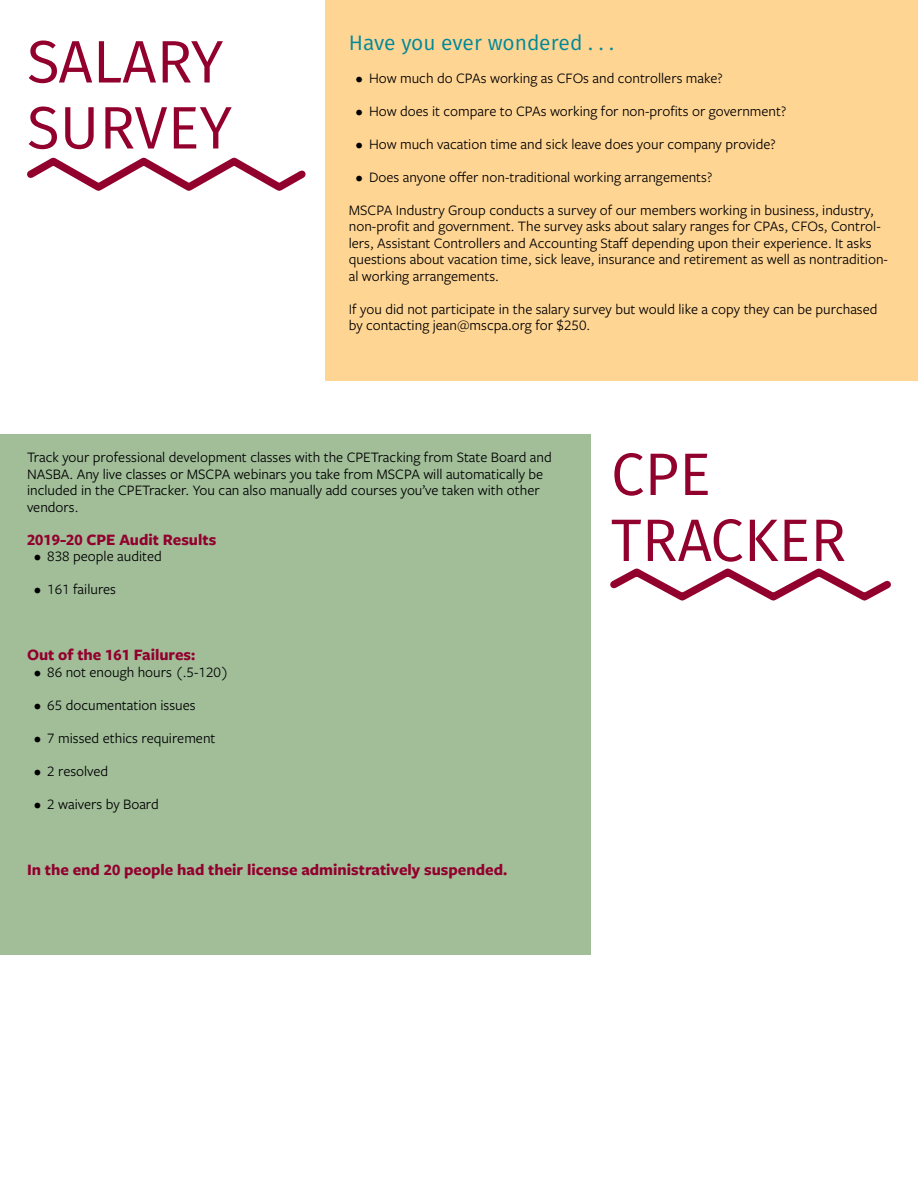
<style>
.page{position:relative;width:918px;height:1188px;background:#fff}
.page>*{position:absolute;margin:0;border:0;box-sizing:border-box;transform-origin:0 0}
.t1{font:60px/66px "Fira Sans";color:#92002d}
.t2{font:21px "Fira Sans";letter-spacing:-.01em;color:#008998}
.t3{font:700 16.5px "Freight Sans Pro";color:#92002d}
.t4{font:15px/16.5px "Freight Sans Pro";color:#000}
</style>
<div class="page">
<div style="left:325px;top:0;width:593px;height:380px;background:#ffd594"></div>
<div style="left:0;top:434px;width:591px;height:521px;background:#a1be99"></div>
<svg style="left:27px;top:157px;width:279px;height:34px"></svg>
<svg style="left:610px;top:568px;width:281px;height:33px"></svg>
<h1 class="t1" style="left:27px;top:29px;width:207px">SALARY<br>SURVEY</h1>
<h2 class="t2" style="left:349px;top:27px;width:267px">Have you ever wondered . . .</h2>
<p class="t4" style="left:356px;top:69px;width:369px">• How much do CPAs working as CFOs and controllers make?</p>
<p class="t4" style="left:356px;top:102px;width:432px">• How does it compare to CPAs working for non-profits or government?</p>
<p class="t4" style="left:356px;top:135px;width:422px">• How much vacation time and sick leave does your company provide?</p>
<p class="t4" style="left:356px;top:168px;width:358px">• Does anyone offer non-traditional working arrangements?</p>
<p class="t4" style="left:349px;top:201px;width:541px">MSCPA Industry Group conducts a survey of our members working in business, industry, non-profit and government. The survey asks about salary ranges for CPAs, CFOs, Control&shy;lers, Assistant Controllers and Accounting Staff depending upon their experience. It asks questions about vacation time, sick leave, insurance and retirement as well as nontradition&shy;al working arrangements.</p>
<p class="t4" style="left:349px;top:300px;width:530px">If you did not participate in the salary survey but would like a copy they can be purchased by contacting jean@mscpa.org for $250.</p>
<p class="t4" style="left:27px;top:448px;width:526px">Track your professional development classes with the CPETracking from State Board and NASBA. Any live classes or MSCPA webinars you take from MSCPA will automatically be included in the CPETracker. You can also manually add courses you’ve taken with other vendors.</p>
<p class="t3" style="left:27px;top:528px;width:191px">2019-20 CPE Audit Results</p>
<p class="t4" style="left:34px;top:547px;width:130px">• 838 people audited</p>
<p class="t4" style="left:34px;top:580px;width:84px">• 161 failures</p>
<p class="t3" style="left:27px;top:643px;width:170px">Out of the 161 Failures:</p>
<p class="t4" style="left:34px;top:663px;width:196px">• 86 not enough hours (.5-120)</p>
<p class="t4" style="left:34px;top:696px;width:163px">• 65 documentation issues</p>
<p class="t4" style="left:34px;top:729px;width:183px">• 7 missed ethics requirement</p>
<p class="t4" style="left:34px;top:762px;width:76px">• 2 resolved</p>
<p class="t4" style="left:34px;top:795px;width:127px">• 2 waivers by Board</p>
<p class="t3" style="left:27px;top:858px;width:482px">In the end 20 people had their license administratively suspended.</p>
<h1 class="t1" style="left:611px;top:441px;width:237px">CPE<br>TRACKER</h1>
</div>
